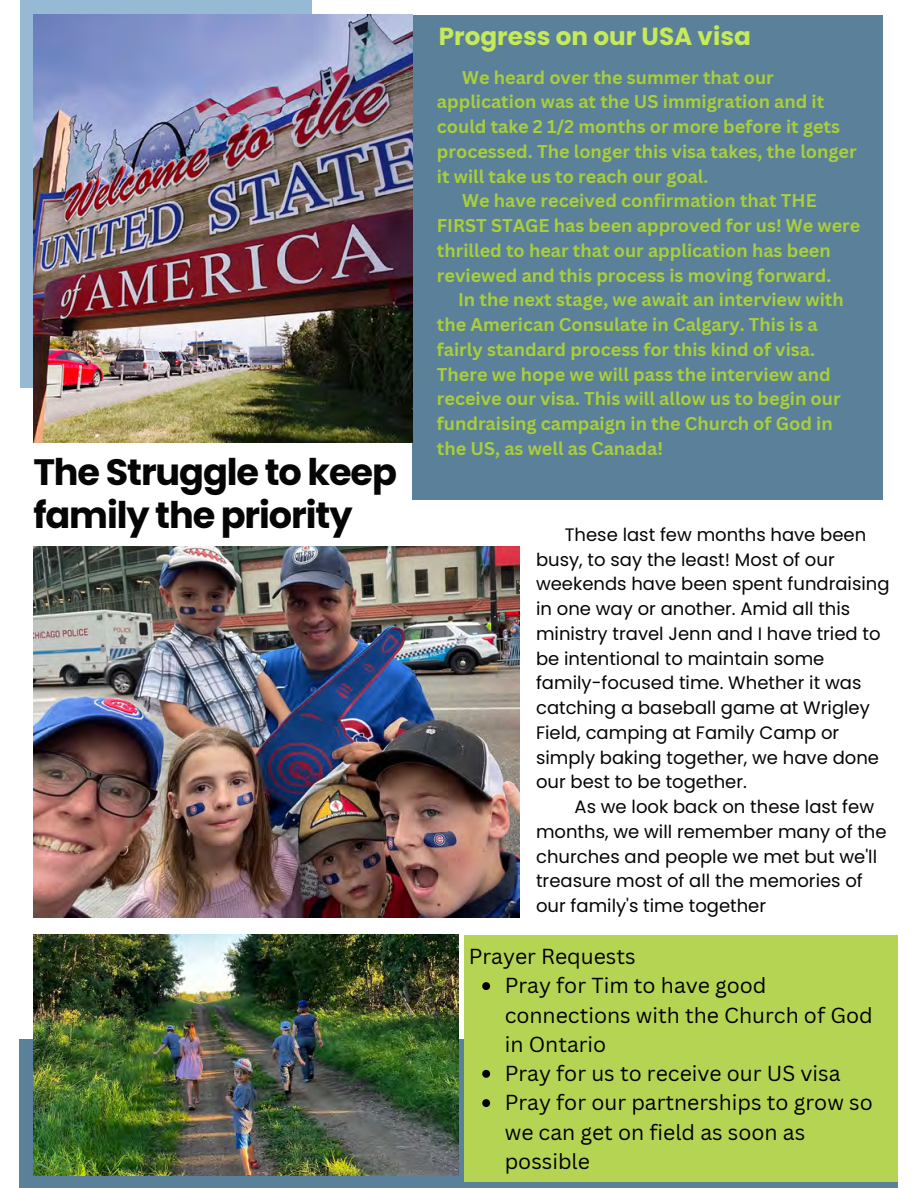
<style>
.page{position:relative;width:918px;height:1188px;background:#fff}
.page>*{position:absolute;margin:0;border:0;box-sizing:border-box;transform-origin:0 0}
.t1{font:700 36.75px/43.3px "Poppins";letter-spacing:-.03em;color:#050505}
.t2{font:700 24.75px "Poppins";color:#c6eb56}
.t3{font:21.15px/29.2px "Canva Sans";color:#000}
.t4{font:700 18px "Canva Sans";color:#a9cf39}
.t5{font:18px "Poppins";color:#050505}
</style>
<div class="page">
<div style="left:412px;top:15px;width:471px;height:484px;background:#5b809a"></div>
<div style="left:20px;top:0;width:292px;height:388px;background:#97bad4"></div>
<div style="left:20px;top:1039px;width:878px;height:149px;background:#5b809a"></div>
<img style="left:33px;top:15px;width:380px;height:427px">
<img style="left:33px;top:546px;width:486px;height:371px">
<div style="left:464px;top:935px;width:434px;height:246px;background:#b6d453"></div>
<svg style="left:482px;top:982px;width:8px;height:8px"></svg>
<svg style="left:482px;top:1070px;width:8px;height:8px"></svg>
<svg style="left:482px;top:1099px;width:8px;height:8px"></svg>
<img style="left:33px;top:935px;width:426px;height:241px">
<p class="t1" style="left:33px;top:450px;width:365px">The Struggle to keep family the priority</p>
<p class="t2" style="left:439px;top:19px;width:314px">Progress on our USA visa</p>
<p class="t4" style="left:462px;top:64px;width:313px">We heard over the summer that our</p>
<p class="t4" style="left:437px;top:89px;width:389px">application was at the US immigration and it</p>
<p class="t4" style="left:437px;top:114px;width:405px">could take 2 1/2 months or more before it gets</p>
<p class="t4" style="left:437px;top:139px;width:421px">processed. The longer this visa takes, the longer</p>
<p class="t4" style="left:437px;top:163px;width:273px">it will take us to reach our goal.</p>
<p class="t4" style="left:462px;top:188px;width:356px">We have received confirmation that THE</p>
<p class="t4" style="left:437px;top:213px;width:425px">FIRST STAGE has been approved for us! We were</p>
<p class="t4" style="left:437px;top:238px;width:395px">thrilled to hear that our application has been</p>
<p class="t4" style="left:437px;top:262px;width:396px">reviewed and this process is moving forward.</p>
<p class="t4" style="left:458px;top:287px;width:387px">In the next stage, we await an interview with</p>
<p class="t4" style="left:437px;top:312px;width:382px">the American Consulate in Calgary. This is a</p>
<p class="t4" style="left:437px;top:337px;width:380px">fairly standard process for this kind of visa.</p>
<p class="t4" style="left:437px;top:361px;width:395px">There we hope we will pass the interview and</p>
<p class="t4" style="left:437px;top:386px;width:405px">receive our visa. This will allow us to begin our</p>
<p class="t4" style="left:437px;top:411px;width:397px">fundraising campaign in the Church of God in</p>
<p class="t4" style="left:437px;top:436px;width:228px">the US, as well as Canada!</p>
<p class="t5" style="left:565px;top:522px;width:303px">These last few months have been</p>
<p class="t5" style="left:536px;top:547px;width:300px">busy, to say the least! Most of our</p>
<p class="t5" style="left:536px;top:572px;width:355px">weekends have been spent fundraising</p>
<p class="t5" style="left:536px;top:596px;width:316px">in one way or another. Amid all this</p>
<p class="t5" style="left:536px;top:621px;width:346px">ministry travel Jenn and I have tried to</p>
<p class="t5" style="left:536px;top:646px;width:290px">be intentional to maintain some</p>
<p class="t5" style="left:536px;top:671px;width:327px">family-focused time. Whether it was</p>
<p class="t5" style="left:536px;top:695px;width:335px">catching a baseball game at Wrigley</p>
<p class="t5" style="left:536px;top:720px;width:305px">Field, camping at Family Camp or</p>
<p class="t5" style="left:536px;top:745px;width:344px">simply baking together, we have done</p>
<p class="t5" style="left:536px;top:770px;width:212px">our best to be together.</p>
<p class="t5" style="left:575px;top:794px;width:301px">As we look back on these last few</p>
<p class="t5" style="left:536px;top:819px;width:352px">months, we will remember many of the</p>
<p class="t5" style="left:536px;top:844px;width:343px">churches and people we met but we'll</p>
<p class="t5" style="left:536px;top:869px;width:328px">treasure most of all the memories of</p>
<p class="t5" style="left:536px;top:893px;width:232px">our family's time together</p>
<p class="t3" style="left:469px;top:941px;width:169px">Prayer Requests</p>
<p class="t3" style="left:505px;top:971px;width:370px">Pray for Tim to have good connections with the Church of God in Ontario</p>
<p class="t3" style="left:505px;top:1058px;width:337px">Pray for us to receive our US visa</p>
<p class="t3" style="left:505px;top:1088px;width:370px">Pray for our partnerships to grow so we can get on field as soon as possible</p>
</div>
